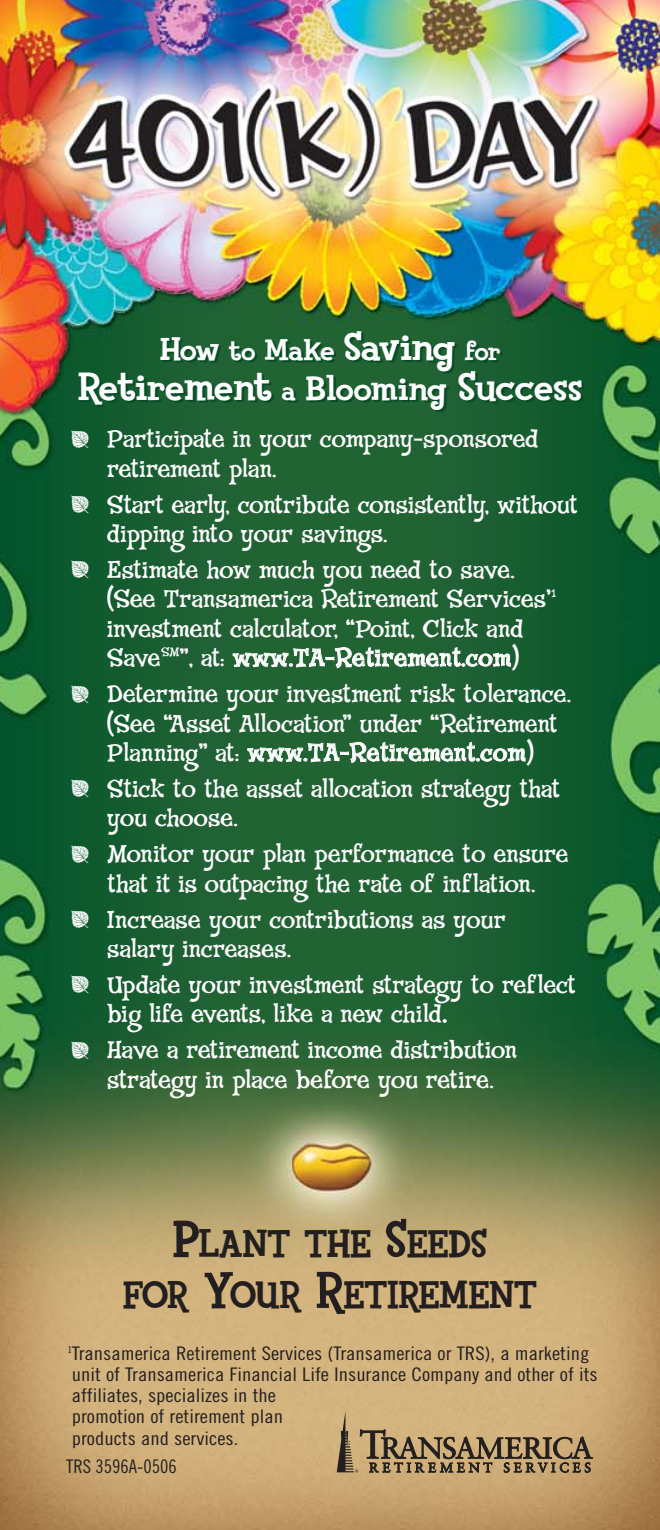
<style>
.page{position:relative;width:660px;height:1530px;background:#fff}
.page>*{position:absolute;margin:0;border:0;box-sizing:border-box;transform-origin:0 0}
.t1{font:800 40px/40px "Fink";letter-spacing:-.03em;color:#fff;text-align:center;scale:1.09 1}
.t2{font:800 39.5px/51.2px "Fink";letter-spacing:-.015em;color:#231f20;text-align:center}
.t3{font:25px/29.5px "Fink Roman";letter-spacing:-.02em;color:#fff;scale:1.09 1}
.t4{font:18.75px/21.2px "Trade Gothic Cond Eighteen";color:#231f20;scale:1.12 1}
.t5{font:18.75px "Trade Gothic Cond Eighteen";color:#231f20}
.s1{font-size:32.5px}
.s2{font-size:27.5px}
.s3{font-size:30px}
.s4{font-size:28.75px}
.s5{font-size:35px}
.s6{font-family:"Botanical";font-size:20px}
.s7{font-size:52.5px}
</style>
<div class="page">
<img style="left:0;top:0;width:660px;height:1530px">
<svg style="left:337px;top:1400px;width:255px;height:73px;background:#b0956a"></svg>
<h1 class="t1" style="left:78px;top:330px;width:465px"><span class="s1">How</span> <span class="s2">to</span> <span class="s3">Make</span> Saving <span class="s2">for<br></span>Retirement <span class="s4">a</span> <span class="s5">Blooming</span> Success</h1>
<p class="t3" style="left:107px;top:428px;width:397px;text-indent:-37px"><span class="s6">O</span> Participate in your company-sponsored retirement plan.</p>
<p class="t3" style="left:107px;top:493px;width:434px;text-indent:-37px"><span class="s6">O</span> Start early, contribute consistently, without dipping into your savings.</p>
<p class="t3" style="left:107px;top:559px;width:414px;text-indent:-37px"><span class="s6">O</span> Estimate how much you need to save. (See Transamerica Retirement Services’<sup>1 </sup>investment calculator, “Point, Click and Save<sup>SM</sup>”, at: www.TA-Retirement.com)</p>
<p class="t3" style="left:107px;top:683px;width:428px;text-indent:-37px"><span class="s6">O</span> Determine your investment risk tolerance. (See “Asset Allocation” under “Retirement<br>Planning” at: www.TA-Retirement.com)</p>
<p class="t3" style="left:107px;top:778px;width:418px;text-indent:-37px"><span class="s6">O</span> Stick to the asset allocation strategy that you choose.</p>
<p class="t3" style="left:70px;top:843px;width:459px;text-align:center"><span class="s6">O</span> Monitor your plan performance to ensure that it is outpacing the rate of inflation.</p>
<p class="t3" style="left:107px;top:908px;width:368px;text-indent:-37px"><span class="s6">O</span> Increase your contributions as your salary increases.</p>
<p class="t3" style="left:107px;top:974px;width:432px;text-indent:-37px"><span class="s6">O</span> Update your investment strategy to reflect big life events, like a new child.</p>
<p class="t3" style="left:70px;top:1039px;width:412px;text-align:center"><span class="s6">O</span> Have a retirement income distribution strategy in place before you retire.</p>
<h2 class="t2" style="left:123px;top:1222px;width:416px"><span class="s7">P</span>LANT THE <span class="s7">S</span>EEDS<br>FOR <span class="s7">Y</span>OUR <span class="s7">R</span>ETIREMENT</h2>
<p class="t4" style="left:67px;top:1344px;width:475px"><sup>1</sup>Transamerica Retirement Services (Transamerica or TRS), a marketing unit of Transamerica Financial Life Insurance Company and other of its affiliates, specializes in the<br>promotion of retirement plan<br>products and services.</p>
<p class="t5" style="left:66px;top:1459px;width:112px">TRS 3596A-0506</p>
</div>
